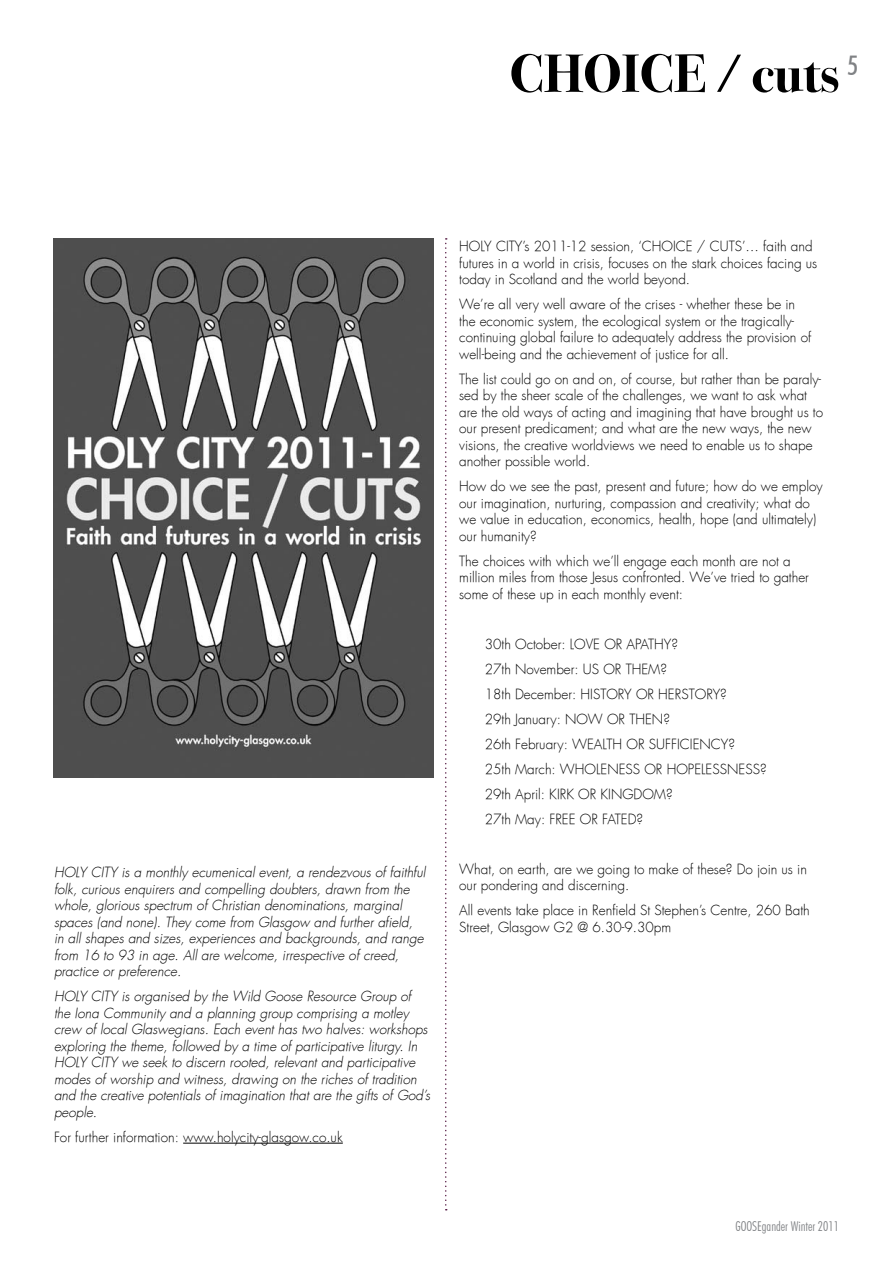
<style>
.page{position:relative;width:893px;height:1263px;background:#fff}
.page>*{position:absolute;margin:0;border:0;box-sizing:border-box;transform-origin:0 0}
.t1{font:54px "Bodoni Svty Two ITCTT Bold";color:#000}
.t2{font:500 condensed 27px "Futura BT";color:#808285}
.t3{font:300 13.5px/16.5px "Futura";color:#000}
.t4{font:italic 300 13.5px/16.5px "Futura";color:#000}
.t5{font:300 condensed 13.5px "Futura BT";color:#808285}
</style>
<div class="page">
<svg style="left:445px;top:238px;width:2px;height:972px"></svg>
<img style="left:53px;top:238px;width:381px;height:540px">
<hr style="left:183px;top:1143px;width:160px;height:1px;background:#000">
<h1 class="t1" style="left:510px;top:29px;width:331px">CHOICE / cuts</h1>
<h2 class="t2" style="left:848px;top:49px;width:12px">5</h2>
<p class="t4" style="left:54px;top:864px;width:373px">HOLY CITY is a monthly ecumenical event, a rendezvous of faithful folk, curious enquirers and compelling doubters, drawn from the whole, glorious spectrum of Christian denominations, marginal spaces (and none). They come from Glasgow and further afield, in all shapes and sizes, experiences and backgrounds, and range from 16 to 93 in age. All are welcome, irrespective of creed, practice or preference.</p>
<p class="t4" style="left:54px;top:988px;width:378px">HOLY CITY is organised by the Wild Goose Resource Group of the Iona Community and a planning group comprising a motley crew of local Glaswegians. Each event has two halves: workshops exploring the theme, followed by a time of participative liturgy. In HOLY CITY we seek to discern rooted, relevant and participative modes of worship and witness, drawing on the riches of tradition and the creative potentials of imagination that are the gifts of God’s people.</p>
<p class="t3" style="left:54px;top:1129px;width:290px">For further information: www.holycity-glasgow.co.uk</p>
<p class="t3" style="left:459px;top:238px;width:360px">HOLY CITY’s 2011-12 session, ‘CHOICE / CUTS’… faith and futures in a world in crisis, focuses on the stark choices facing us today in Scotland and the world beyond.</p>
<p class="t3" style="left:459px;top:296px;width:354px">We’re all very well aware of the crises - whether these be in the economic system, the ecological system or the tragically&shy;continuing global failure to adequately address the provision of well-being and the achievement of justice for all.</p>
<p class="t3" style="left:459px;top:371px;width:365px">The list could go on and on, of course, but rather than be paraly&shy;sed by the sheer scale of the challenges, we want to ask what are the old ways of acting and imagining that have brought us to our present predicament; and what are the new ways, the new visions, the creative worldviews we need to enable us to shape another possible world.</p>
<p class="t3" style="left:459px;top:478px;width:365px">How do we see the past, present and future; how do we employ our imagination, nurturing, compassion and creativity; what do we value in education, economics, health, hope (and ultimately) our humanity?</p>
<p class="t3" style="left:459px;top:553px;width:351px">The choices with which we’ll engage each month are not a million miles from those Jesus confronted. We’ve tried to gather some of these up in each monthly event:</p>
<p class="t3" style="left:485px;top:632px;width:283px;line-height:25px">30th October: LOVE OR APATHY?<br>27th November: US OR THEM?<br>18th December: HISTORY OR HERSTORY?<br>29th January: NOW OR THEN?<br>26th February: WEALTH OR SUFFICIENCY?<br>25th March: WHOLENESS OR HOPELESSNESS?<br>29th April: KIRK OR KINGDOM?<br>27th May: FREE OR FATED?</p>
<p class="t3" style="left:459px;top:861px;width:349px">What, on earth, are we going to make of these? Do join us in our pondering and discerning.</p>
<p class="t3" style="left:459px;top:902px;width:352px">All events take place in Renfield St Stephen’s Centre, 260 Bath<br>Street, Glasgow G2 @ 6.30-9.30pm</p>
<p class="t5" style="left:735px;top:1218px;width:105px">GOOSEgander Winter 2011</p>
</div>
